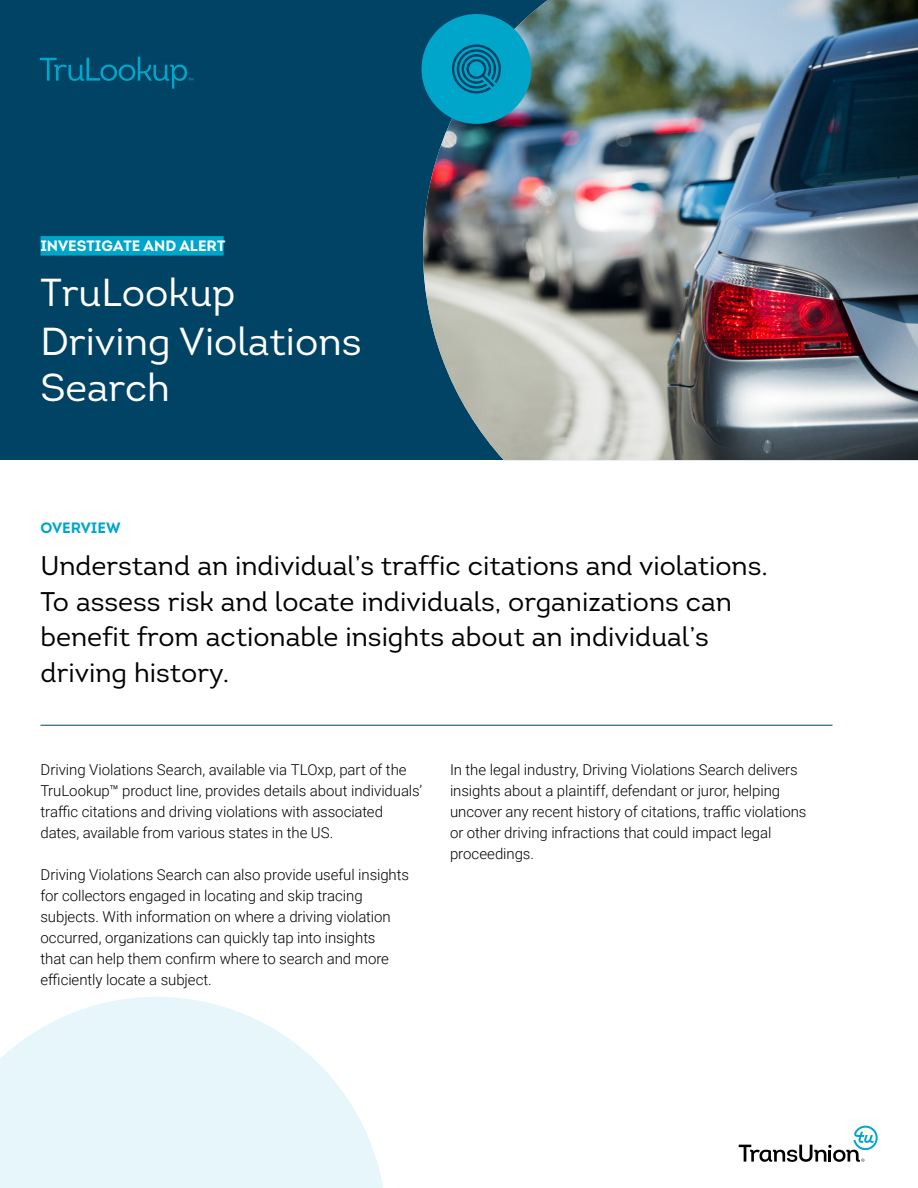
<style>
.page{position:relative;width:918px;height:1188px;background:#fff}
.page>*{position:absolute;margin:0;border:0;box-sizing:border-box;transform-origin:0 0}
.Document_Headline{font:39px/47.4px "Intro";color:#fff}
.Body_Headline_-_Intr{font:27px/36px "Intro";color:#000}
.Body_Content_-_Robot{font:300 15px/21px "Roboto";letter-spacing:-.005em;color:#000}
.Document_Headline-2{font:700 15px "Intro";color:#fff}
.Body_Primary_Heading{font:700 15px "Intro";color:#00a6ca}
</style>
<div class="page">
<div style="left:0;top:0;width:918px;height:460px;background:#004364"></div>
<img style="left:423px;top:0;width:495px;height:460px">
<svg style="left:0;top:997px;width:383px;height:191px;fill:#e6f6fa"></svg>
<svg style="left:739px;top:1126px;width:139px;height:36px"></svg>
<div style="left:421px;top:14px;width:110px;height:110px;background:#00a6ca;border-radius:50%"></div>
<svg style="left:452px;top:44px;width:49px;height:50px"></svg>
<svg style="left:40px;top:57px;width:153px;height:32px"></svg>
<hr style="left:40px;top:725px;width:792px;height:1px;background:#004364">
<div style="left:40px;top:236px;width:184px;height:20px;background:#00a6ca"></div>
<p class="Document_Headline-2" style="left:40px;top:236px;width:186px">INVESTIGATE AND ALERT</p>
<p class="Document_Headline" style="left:40px;top:269px;width:323px">TruLookup<br>Driving Violations<br>Search</p>
<p class="Body_Primary_Heading" style="left:40px;top:518px;width:82px">OVERVIEW</p>
<p class="Body_Headline_-_Intr" style="left:40px;top:547px;width:729px">Understand an individual’s traffic citations and violations.<br>To assess risk and locate individuals, organizations can benefit from actionable insights about an individual’s driving history.</p>
<p class="Body_Content_-_Robot" style="left:40px;top:758px;width:383px">Driving Violations Search, available via TLOxp, part of the TruLookup™ product line, provides details about individuals’ traffic citations and driving violations with associated dates, available from various states in the US.</p>
<p class="Body_Content_-_Robot" style="left:40px;top:863px;width:370px">Driving Violations Search can also provide useful insights for collectors engaged in locating and skip tracing subjects. With information on where a driving violation occurred, organizations can quickly tap into insights<br>that can help them confirm where to search and more efficiently locate a subject.</p>
<p class="Body_Content_-_Robot" style="left:450px;top:758px;width:358px">In the legal industry, Driving Violations Search delivers insights about a plaintiff, defendant or juror, helping uncover any recent history of citations, traffic violations or other driving infractions that could impact legal proceedings.</p>
</div>
